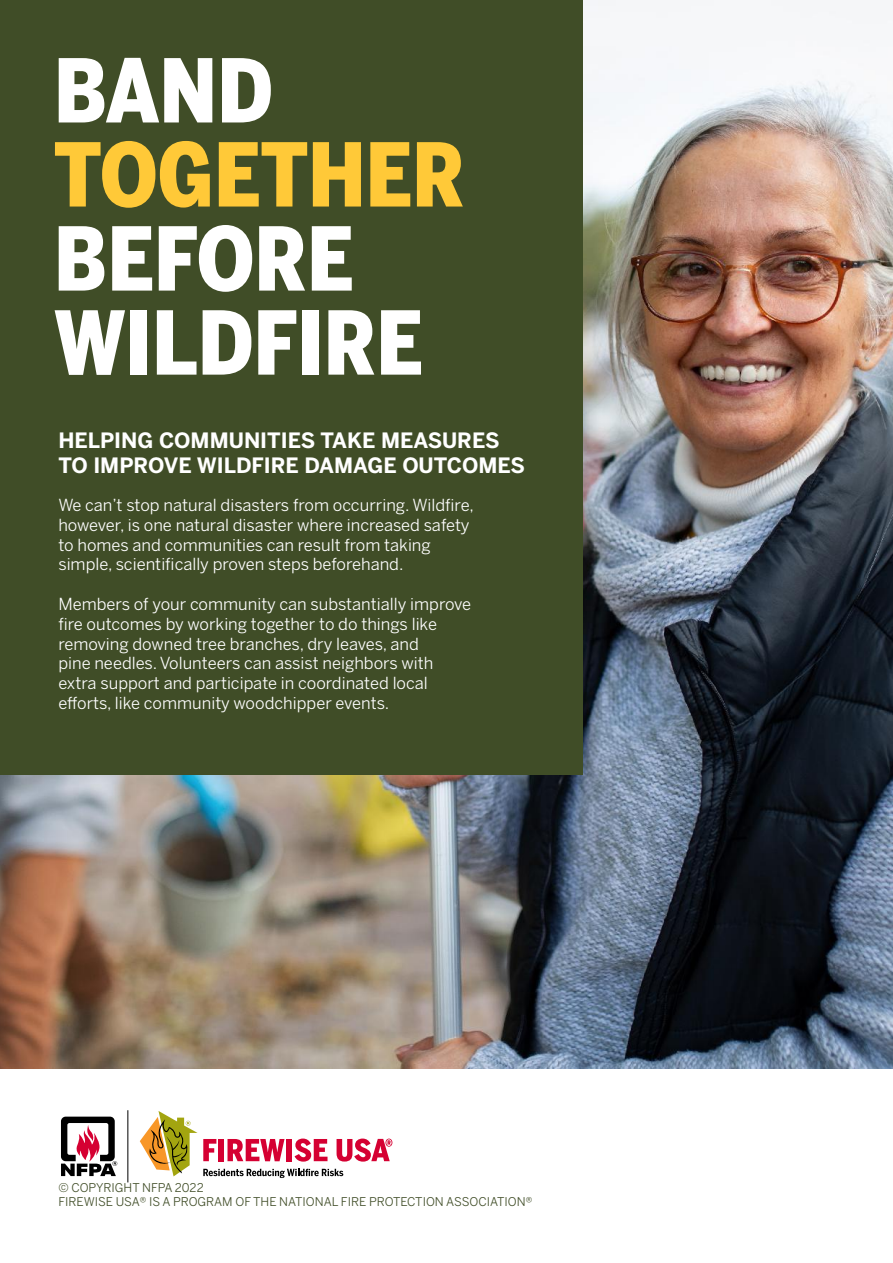
<style>
.page{position:relative;width:893px;height:1263px;background:#fff}
.page>*{position:absolute;margin:0;border:0;box-sizing:border-box;transform-origin:0 0}
.t1{font:900 87px/84px "Benton Sans Condensed";color:#fff}
.t2{font:900 87px "Benton Sans Condensed";color:#ffc938}
.t3{font:700 21px/25.2px "Benton Sans";color:#fff}
.t4{font:16.5px/19.8px "Benton Sans";color:#fff}
.t5{font:12px "Benton Sans";color:#404d27}
</style>
<div class="page">
<img style="left:0;top:0;width:893px;height:1069px">
<div style="left:0;top:0;width:583px;height:775px;background:#404d27"></div>
<hr style="left:127px;top:1110px;width:1px;height:72px;background:#000">
<svg style="left:61px;top:1116px;width:56px;height:60px"></svg>
<svg style="left:140px;top:1111px;width:252px;height:67px"></svg>
<p class="t1" style="left:54px;top:50px;width:220px">BAND</p>
<p class="t2" style="left:54px;top:119px;width:412px">TOGETHER</p>
<p class="t1" style="left:54px;top:218px;width:370px">BEFORE<br>WILDFIRE</p>
<p class="t3" style="left:58px;top:428px;width:468px">HELPING COMMUNITIES TAKE MEASURES<br>TO IMPROVE WILDFIRE DAMAGE OUTCOMES</p>
<p class="t4" style="left:58px;top:495px;width:417px">We can’t stop natural disasters from occurring. Wildfire, however, is one natural disaster where increased safety to homes and communities can result from taking simple, scientifically proven steps beforehand.</p>
<p class="t4" style="left:58px;top:594px;width:414px">Members of your community can substantially improve fire outcomes by working together to do things like removing downed tree branches, dry leaves, and<br>pine needles. Volunteers can assist neighbors with extra support and participate in coordinated local efforts, like community woodchipper events.</p>
<p class="t5" style="left:58px;top:1180px;width:147px">© COPYRIGHT NFPA 2022</p>
<p class="t5" style="left:58px;top:1194px;width:475px">FIREWISE USA® IS A PROGRAM OF THE NATIONAL FIRE PROTECTION ASSOCIATION®</p>
</div>
